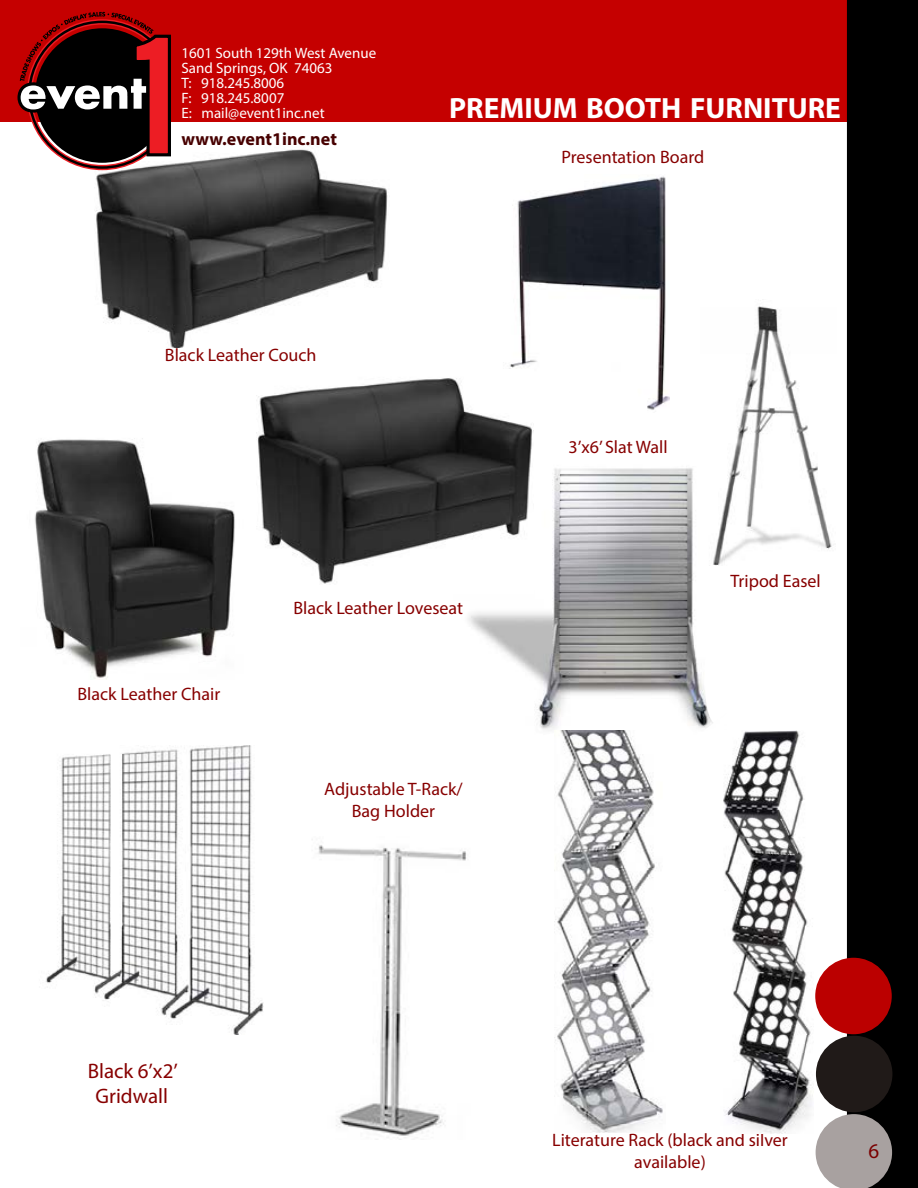
<style>
.page{position:relative;width:918px;height:1188px;background:#fff}
.page>*{position:absolute;margin:0;border:0;box-sizing:border-box;transform-origin:0 0}
.t1{font:700 29.4px "Myriad Pro";color:#fff}
.t2{font:21px/25.2px "Myriad Pro";color:#870000;text-align:center}
.t3{font:21px "Myriad Pro";color:#7a0000}
.t4{font:18px/21.6px "Myriad Pro";color:#870000;text-align:center}
.t5{font:700 18px "Myriad Pro";color:#470000}
.t6{font:15px/15px "Myriad Pro";color:#fff}
</style>
<div class="page">
<img style="left:468px;top:468px;width:241px;height:262px">
<img style="left:701px;top:306px;width:131px;height:260px">
<img style="left:680px;top:713px;width:33px;height:17px">
<img style="left:96px;top:149px;width:292px;height:199px">
<img style="left:555px;top:730px;width:108px;height:402px">
<img style="left:509px;top:176px;width:161px;height:234px">
<div style="left:1px;top:1px;width:882px;height:121px;background:#c50000"></div>
<div style="left:847px;top:0;width:71px;height:1188px;background:#000"></div>
<div style="left:815px;top:958px;width:77px;height:76px;background:#b00;border-radius:50%"></div>
<div style="left:816px;top:1036px;width:76px;height:76px;background:#201a18;border-radius:50%"></div>
<svg style="left:816px;top:1114px;width:76px;height:74px;background:#9f9999"></svg>
<img style="left:257px;top:370px;width:276px;height:223px">
<img style="left:46px;top:746px;width:218px;height:288px">
<svg style="left:17px;top:12px;width:154px;height:158px"></svg>
<img style="left:318px;top:845px;width:148px;height:293px">
<img style="left:35px;top:438px;width:200px;height:241px">
<img style="left:723px;top:731px;width:90px;height:403px">
<p class="t6" style="left:181px;top:45px;width:196px">1601 South 129th West Avenue<br>Sand Springs, OK 74063<br>T: 918.245.8006<br>F: 918.245.8007<br>E: mail@event1inc.net</p>
<p class="t5" style="left:181px;top:127px;width:157px">www.event1inc.net</p>
<p class="t4" style="left:165px;top:344px;width:153px">Black Leather Couch</p>
<h1 class="t1" style="left:449px;top:89px;width:393px">PREMIUM BOOTH FURNITURE</h1>
<p class="t4" style="left:562px;top:146px;width:144px">Presentation Board</p>
<p class="t4" style="left:568px;top:436px;width:101px">3’x6’ Slat Wall</p>
<p class="t4" style="left:731px;top:570px;width:92px">Tripod Easel</p>
<p class="t4" style="left:78px;top:683px;width:144px">Black Leather Chair</p>
<p class="t4" style="left:293px;top:597px;width:171px">Black Leather Loveseat</p>
<p class="t4" style="left:324px;top:778px;width:140px">Adjustable T-Rack/<br>Bag Holder</p>
<p class="t2" style="left:88px;top:1058px;width:92px">Black 6’x2’<br>Gridwall</p>
<p class="t4" style="left:552px;top:1129px;width:237px">Literature Rack (black and silver available)</p>
<p class="t3" style="left:869px;top:1138px;width:12px">6</p>
</div>
